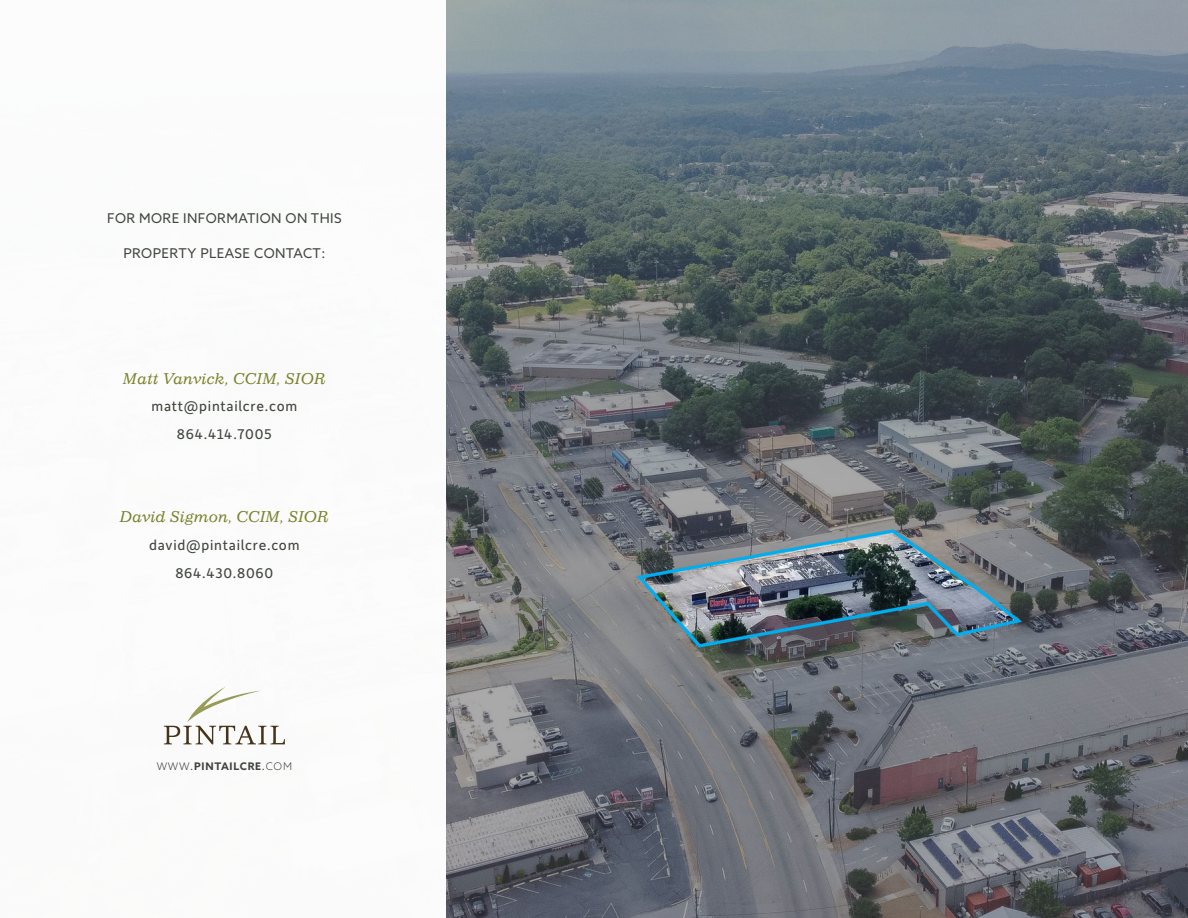
<style>
.page{position:relative;width:1188px;height:918px;background:#fff}
.page>*{position:absolute;margin:0;border:0;box-sizing:border-box;transform-origin:0 0}
.t1{font:15px "Depot New";letter-spacing:.05em;color:#40453d}
.t2{font:italic 15px "Impressum Std";color:#798128}
.t3{font:13.5px "Azo Sans";letter-spacing:.03em;color:#40453d}
.t4{font:700 10.5px "Azo Sans";letter-spacing:.07em;color:#40453d}
.s1{font-weight:300}
.s2{font-weight:400}
</style>
<div class="page">
<img style="left:446px;top:0;width:742px;height:918px">
<svg style="left:164px;top:686px;width:121px;height:58px"></svg>
<p class="t3" style="left:107px;top:210px;width:236px">FOR MORE INFORMATION ON THIS</p>
<p class="t3" style="left:123px;top:244px;width:204px">PROPERTY PLEASE CONTACT:</p>
<p class="t2" style="left:123px;top:369px;width:204px">Matt Vanvick, CCIM, SIOR</p>
<p class="t1" style="left:151px;top:397px;width:147px">matt@pintailcre.com</p>
<p class="t1" style="left:177px;top:424px;width:97px">864.414.7005</p>
<p class="t2" style="left:120px;top:508px;width:211px">David Sigmon, CCIM, SIOR</p>
<p class="t1" style="left:149px;top:535px;width:152px">david@pintailcre.com</p>
<p class="t1" style="left:175px;top:563px;width:100px">864.430.8060</p>
<p class="t4" style="left:157px;top:760px;width:137px"><span class="s1">WWW</span><span class="s2">.</span>PINTAILCRE<span class="s2">.</span><span class="s1">COM</span></p>
</div>
